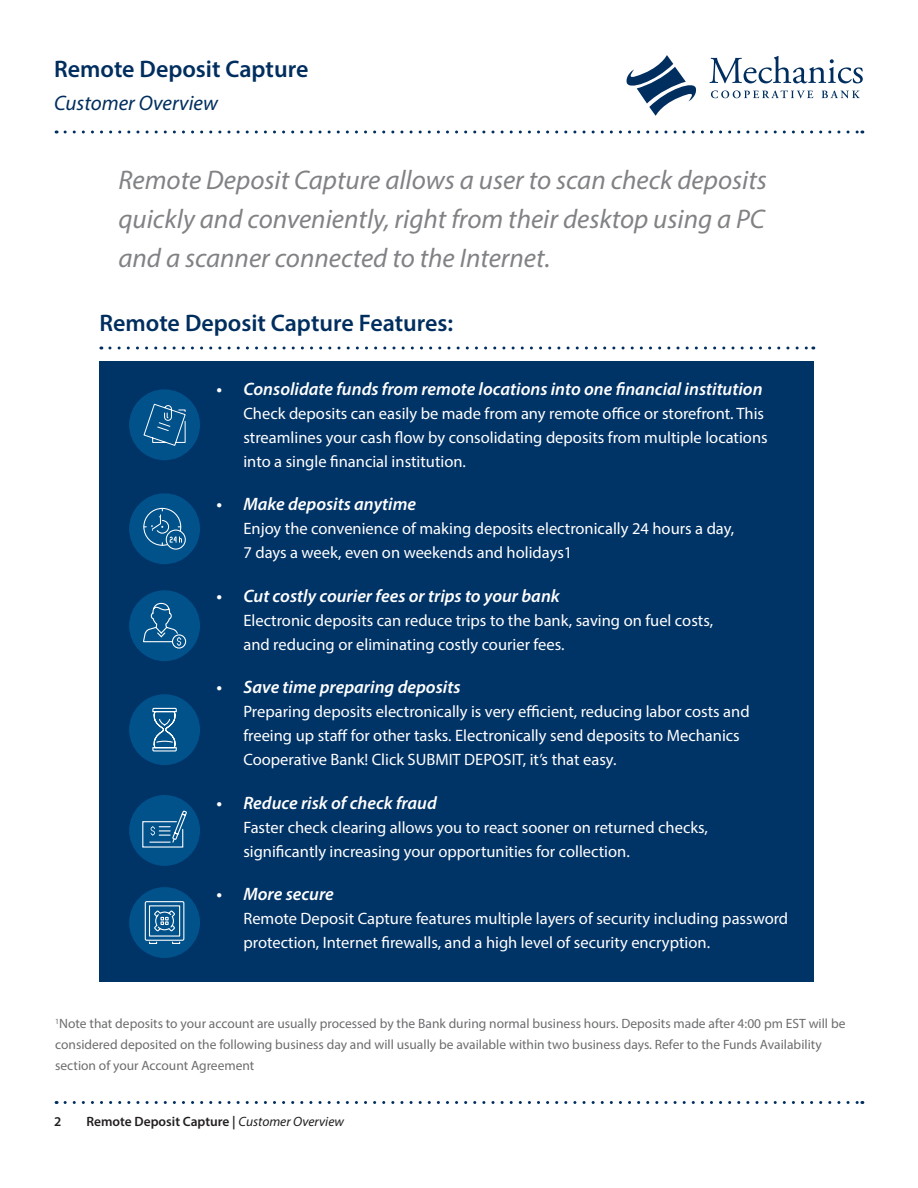
<style>
.page{position:relative;width:918px;height:1188px;background:#fff}
.page>*{position:absolute;margin:0;border:0;box-sizing:border-box;transform-origin:0 0}
.t1{font:italic 27px/39px "Myriad Pro";color:#808285;text-align:justify}
.t2{font:600 24px "Myriad Pro";color:#002e5e}
.t3{font:italic 21px "Myriad Pro";color:#002e5e}
.t4{font:italic 600 18px "Myriad Pro";color:#fff}
.t5{font:16.5px/24px "Myriad Pro";color:#fff}
.t6{font:13.5px/21px "Myriad Pro";color:#6c6d70}
.t7{font:600 13.5px "Myriad Pro";color:#231f20}
.s1{font-weight:400;font-style:italic}
</style>
<div class="page">
<svg style="left:65px;top:130px;width:798px;height:4px"></svg>
<svg style="left:627px;top:55px;width:70px;height:61px"></svg>
<svg style="left:710px;top:56px;width:153px;height:27px"></svg>
<svg style="left:711px;top:90px;width:102px;height:8px"></svg>
<svg style="left:822px;top:90px;width:38px;height:8px"></svg>
<svg style="left:110px;top:346px;width:704px;height:4px"></svg>
<div style="left:99px;top:361px;width:715px;height:620px;background:#036"></div>
<div style="left:129px;top:590px;width:71px;height:71px;background:#01518b;border-radius:50%"></div>
<div style="left:172px;top:634px;width:14px;height:15px;border:1px solid #fff;border-radius:50%"></div>
<svg style="left:143px;top:602px;width:38px;height:47px"></svg>
<div style="left:129px;top:694px;width:71px;height:71px;background:#01518b;border-radius:50%"></div>
<svg style="left:152px;top:707px;width:25px;height:45px"></svg>
<div style="left:129px;top:795px;width:71px;height:71px;background:#01518b;border-radius:50%"></div>
<svg style="left:142px;top:810px;width:45px;height:38px"></svg>
<div style="left:129px;top:887px;width:71px;height:71px;background:#01518b;border-radius:50%"></div>
<div style="left:145px;top:901px;width:39px;height:40px;border:1px solid #fff"></div>
<div style="left:149px;top:905px;width:31px;height:32px;border:1px solid #fff"></div>
<svg style="left:154px;top:910px;width:21px;height:22px"></svg>
<svg style="left:149px;top:942px;width:8px;height:2px"></svg>
<svg style="left:172px;top:942px;width:8px;height:2px"></svg>
<div style="left:129px;top:493px;width:71px;height:71px;background:#01518b;border-radius:50%"></div>
<svg style="left:143px;top:507px;width:39px;height:39px"></svg>
<div style="left:166px;top:530px;width:20px;height:20px;border:1px solid #fff;border-radius:50%"></div>
<div style="left:129px;top:389px;width:71px;height:71px;background:#01518b;border-radius:50%"></div>
<svg style="left:143px;top:403px;width:43px;height:43px"></svg>
<svg style="left:65px;top:1101px;width:798px;height:3px"></svg>
<p class="t2" style="left:54px;top:54px;width:256px">Remote Deposit Capture</p>
<p class="t3" style="left:54px;top:90px;width:165px">Customer Overview</p>
<p class="t1" style="left:118px;top:160px;width:650px">Remote Deposit Capture allows a user to scan check deposits quickly and conveniently, right from their desktop using a PC and a scanner connected to the Internet.</p>
<p class="t2" style="left:99px;top:308px;width:355px">Remote Deposit Capture Features:</p>
<p class="t4" style="left:216px;top:377px;width:548px">• Consolidate funds from remote locations into one financial institution</p>
<p class="t5" style="left:243px;top:401px;width:526px">Check deposits can easily be made from any remote office or storefront. This streamlines your cash flow by consolidating deposits from multiple locations into a single financial institution.</p>
<p class="t4" style="left:216px;top:493px;width:201px">• Make deposits anytime</p>
<p class="t5" style="left:243px;top:516px;width:492px">Enjoy the convenience of making deposits electronically 24 hours a day,<br>7 days a week, even on weekends and holidays1</p>
<p class="t4" style="left:216px;top:584px;width:345px">• Cut costly courier fees or trips to your bank</p>
<p class="t5" style="left:243px;top:608px;width:471px">Electronic deposits can reduce trips to the bank, saving on fuel costs, and reducing or eliminating costly courier fees.</p>
<p class="t4" style="left:216px;top:676px;width:246px">• Save time preparing deposits</p>
<p class="t5" style="left:243px;top:699px;width:508px">Preparing deposits electronically is very efficient, reducing labor costs and freeing up staff for other tasks. Electronically send deposits to Mechanics<br>Cooperative Bank! Click SUBMIT DEPOSIT, it’s that easy.</p>
<p class="t4" style="left:216px;top:791px;width:222px">• Reduce risk of check fraud</p>
<p class="t5" style="left:243px;top:815px;width:466px">Faster check clearing allows you to react sooner on returned checks, significantly increasing your opportunities for collection.</p>
<p class="t4" style="left:216px;top:883px;width:119px">• More secure</p>
<p class="t5" style="left:243px;top:906px;width:546px">Remote Deposit Capture features multiple layers of security including password protection, Internet firewalls, and a high level of security encryption.</p>
<p class="t6" style="left:55px;top:1013px;width:792px"><sup>1</sup>Note that deposits to your account are usually processed by the Bank during normal business hours. Deposits made after 4:00 pm EST will be considered deposited on the following business day and will usually be available within two business days. Refer to the Funds Availability section of your Account Agreement</p>
<p class="t7" style="left:54px;top:1113px;width:9px">2</p>
<p class="t7" style="left:86px;top:1113px;width:259px">Remote Deposit Capture | <span class="s1">Customer Overview</span></p>
</div>
